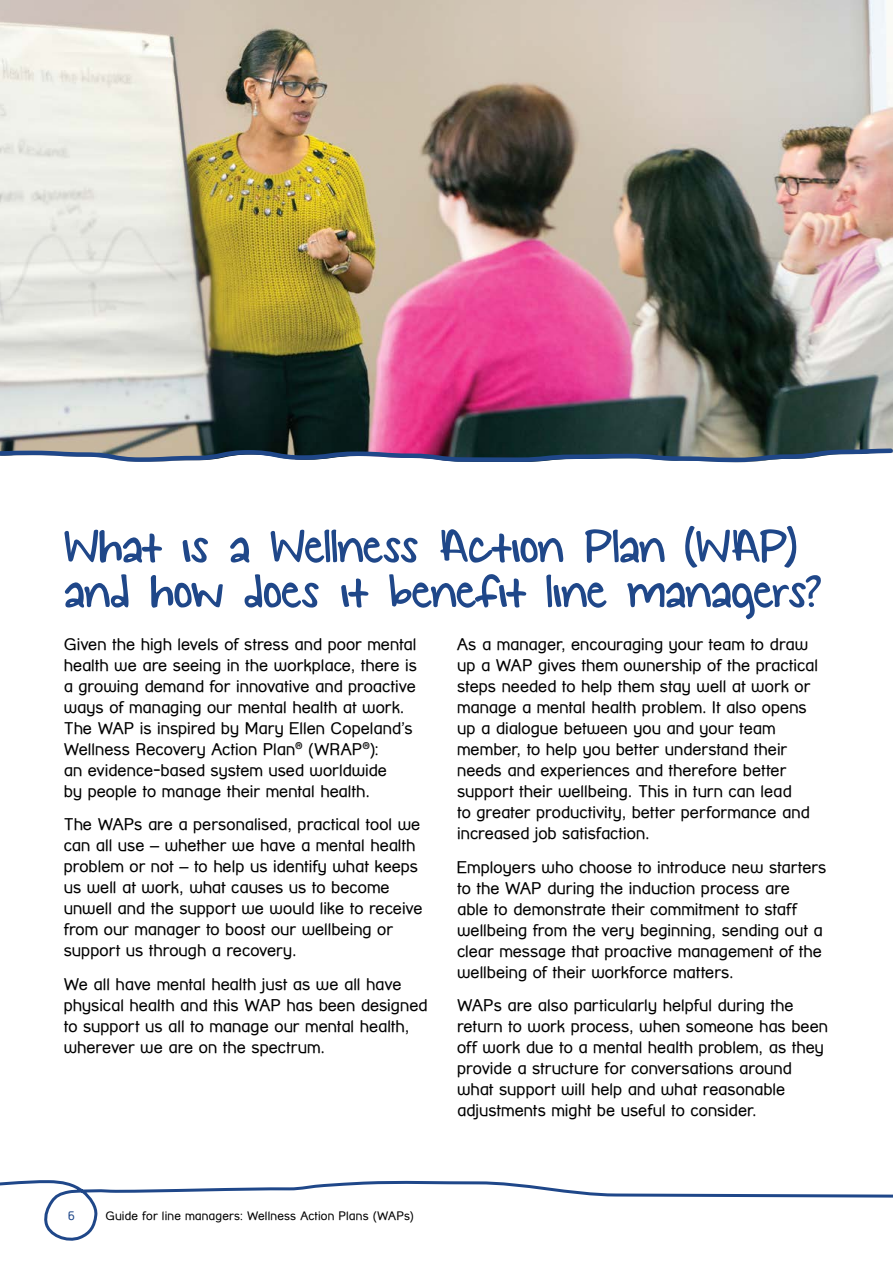
<style>
.page{position:relative;width:893px;height:1263px;background:#fff}
.page>*{position:absolute;margin:0;border:0;box-sizing:border-box;transform-origin:0 0}
.t1{font:52.5px/45px "KG Small Town Southern Girl";letter-spacing:-.01em;color:#1f4789}
.t2{font:16.5px/21px "Street Corner";color:#000}
.t3{font:12px "Street Corner";letter-spacing:.015em;color:#000}
.t4{font:12px "Street Corner";color:#1f4789}
</style>
<div class="page">
<img style="left:0;top:0;width:893px;height:446px">
<img style="left:0;top:446px;width:893px;height:17px">
<svg style="left:0;top:1180px;width:893px;height:61px"></svg>
<h1 class="t1" style="left:64px;top:527px;width:760px">What is a Wellness Action Plan (WAP) and how does it benefit line managers?</h1>
<p class="t2" style="left:64px;top:633px;width:355px">Given the high levels of stress and poor mental health we are seeing in the workplace, there is a growing demand for innovative and proactive ways of managing our mental health at work.<br>The WAP is inspired by Mary Ellen Copeland’s Wellness Recovery Action Plan<sup>®</sup> (WRAP<sup>®</sup>):<br>an evidence-based system used worldwide<br>by people to manage their mental health.</p>
<p class="t2" style="left:64px;top:814px;width:360px">The WAPs are a personalised, practical tool we can all use – whether we have a mental health problem or not – to help us identify what keeps us well at work, what causes us to become unwell and the support we would like to receive from our manager to boost our wellbeing or support us through a recovery.</p>
<p class="t2" style="left:64px;top:974px;width:365px">We all have mental health just as we all have physical health and this WAP has been designed to support us all to manage our mental health, wherever we are on the spectrum.</p>
<p class="t2" style="left:457px;top:633px;width:363px">As a manager, encouraging your team to draw up a WAP gives them ownership of the practical steps needed to help them stay well at work or manage a mental health problem. It also opens up a dialogue between you and your team member, to help you better understand their needs and experiences and therefore better support their wellbeing. This in turn can lead<br>to greater productivity, better performance and increased job satisfaction.</p>
<p class="t2" style="left:457px;top:856px;width:371px">Employers who choose to introduce new starters to the WAP during the induction process are<br>able to demonstrate their commitment to staff wellbeing from the very beginning, sending out a clear message that proactive management of the wellbeing of their workforce matters.</p>
<p class="t2" style="left:457px;top:995px;width:372px">WAPs are also particularly helpful during the return to work process, when someone has been off work due to a mental health problem, as they provide a structure for conversations around what support will help and what reasonable adjustments might be useful to consider.</p>
<p class="t4" style="left:68px;top:1209px;width:8px">6</p>
<p class="t3" style="left:105px;top:1209px;width:310px">Guide for line managers: Wellness Action Plans (WAPs)</p>
</div>
